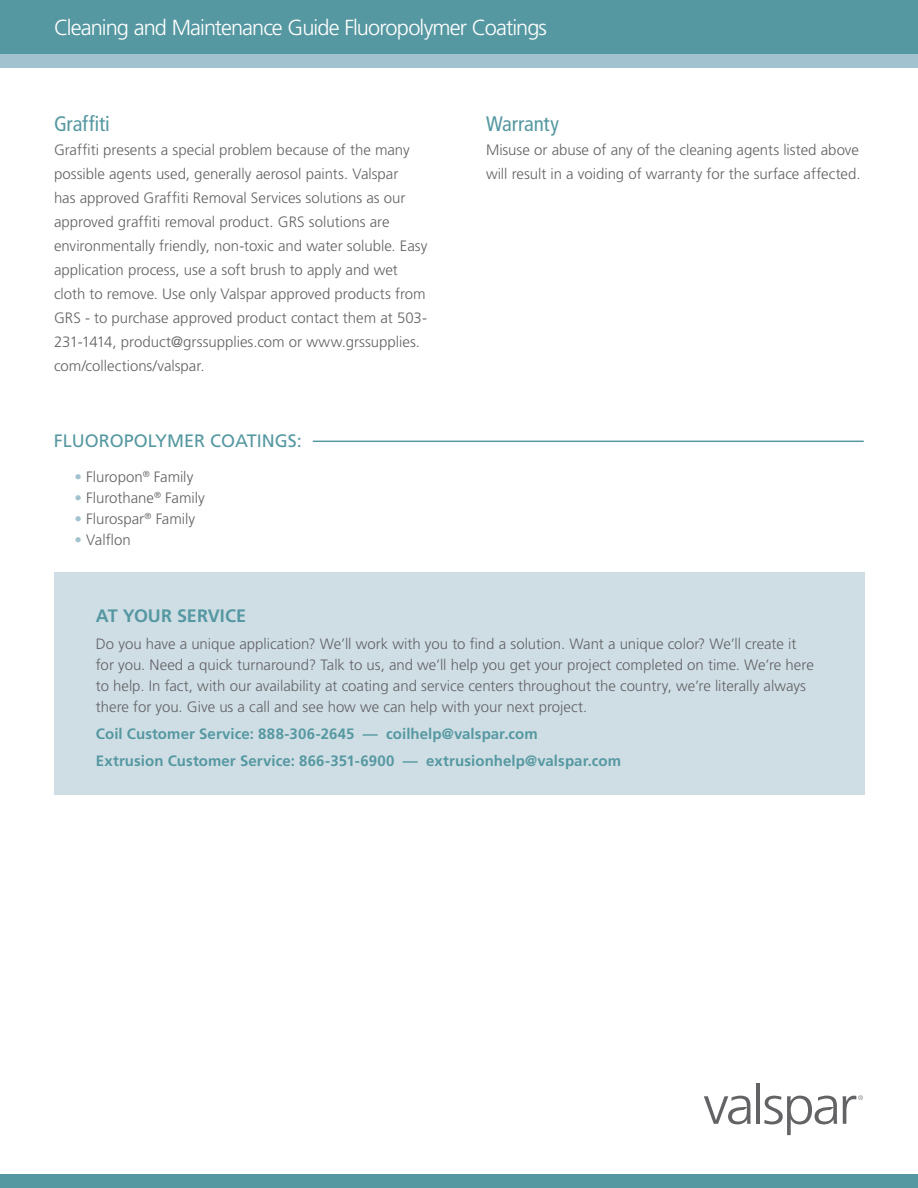
<style>
.page{position:relative;width:918px;height:1188px;background:#fff}
.page>*{position:absolute;margin:0;border:0;box-sizing:border-box;transform-origin:0 0}
.Product_Name_Repeate{font:300 21.75px "Frutiger LT Std";letter-spacing:-.045em;color:#fff}
.Body_Copy{font:condensed 21px "Frutiger LT Std";letter-spacing:-.01em;color:#5698a1}
.t1{font:18px "Frutiger LT Std";color:#5698a1}
.Body_Copy-2{font:700 18px "Frutiger LT Std";color:#5698a1}
.Body_Copy-3{font:300 15px/24px "Frutiger LT Std";color:#636366}
.Pullout_Headline{font:300 15px/21px "Frutiger LT Std";letter-spacing:-.005em;color:#636366}
.Pullout_Headline-2{font:700 15px "Frutiger LT Std";letter-spacing:.005em;color:#5698a1}
.s1{color:#a3c2cf}
</style>
<div class="page">
<div style="left:0;top:1174px;width:918px;height:14px;background:#5698a1"></div>
<div style="left:0;top:0;width:918px;height:54px;background:#5698a1"></div>
<div style="left:0;top:54px;width:918px;height:14px;background:#a3c2cf"></div>
<div style="left:54px;top:572px;width:810px;height:222px;background:#cfdee5"></div>
<hr style="left:756px;top:1083px;width:4px;height:41px;background:#636366">
<svg style="left:843px;top:1095px;width:20px;height:29px"></svg>
<svg style="left:704px;top:1096px;width:47px;height:28px"></svg>
<svg style="left:764px;top:1096px;width:73px;height:39px"></svg>
<hr style="left:313px;top:441px;width:551px;height:1px;background:#5698a1">
<p class="Product_Name_Repeate" style="left:54px;top:15px;width:494px">Cleaning and Maintenance Guide Fluoropolymer Coatings</p>
<p class="Body_Copy" style="left:54px;top:112px;width:57px">Graffiti</p>
<p class="Body_Copy-3" style="left:54px;top:138px;width:375px">Graffiti presents a special problem because of the many possible agents used, generally aerosol paints. Valspar<br>has approved Graffiti Removal Services solutions as our approved graffiti removal product. GRS solutions are environmentally friendly, non-toxic and water soluble. Easy application process, use a soft brush to apply and wet cloth to remove. Use only Valspar approved products from GRS - to purchase approved product contact them at 503- 231-1414, product@grssupplies.com or www.grssupplies. com/collections/valspar.</p>
<p class="t1" style="left:54px;top:430px;width:250px">FLUOROPOLYMER COATINGS:</p>
<p class="Pullout_Headline" style="left:75px;top:466px;width:120px"><span class="s1">•</span> Fluropon<sup>®</sup> Family</p>
<p class="Pullout_Headline" style="left:75px;top:487px;width:132px"><span class="s1">•</span> Flurothane<sup>®</sup> Family</p>
<p class="Pullout_Headline" style="left:75px;top:508px;width:122px"><span class="s1">•</span> Flurospar<sup>®</sup> Family</p>
<p class="Pullout_Headline" style="left:75px;top:529px;width:58px"><span class="s1">•</span> Valflon</p>
<p class="Body_Copy" style="left:486px;top:112px;width:74px">Warranty</p>
<p class="Body_Copy-3" style="left:486px;top:138px;width:376px">Misuse or abuse of any of the cleaning agents listed above will result in a voiding of warranty for the surface affected.</p>
<p class="Body_Copy-2" style="left:96px;top:605px;width:152px">AT YOUR SERVICE</p>
<p class="Pullout_Headline" style="left:96px;top:634px;width:719px">Do you have a unique application? We’ll work with you to find a solution. Want a unique color? We’ll create it for you. Need a quick turnaround? Talk to us, and we’ll help you get your project completed on time. We’re here to help. In fact, with our availability at coating and service centers throughout the country, we’re literally always there for you. Give us a call and see how we can help with your next project.</p>
<p class="Pullout_Headline-2" style="left:96px;top:725px;width:444px">Coil Customer Service: 888-306-2645 — coilhelp@valspar.com</p>
<p class="Pullout_Headline-2" style="left:96px;top:752px;width:527px">Extrusion Customer Service: 866-351-6900 — extrusionhelp@valspar.com</p>
</div>
